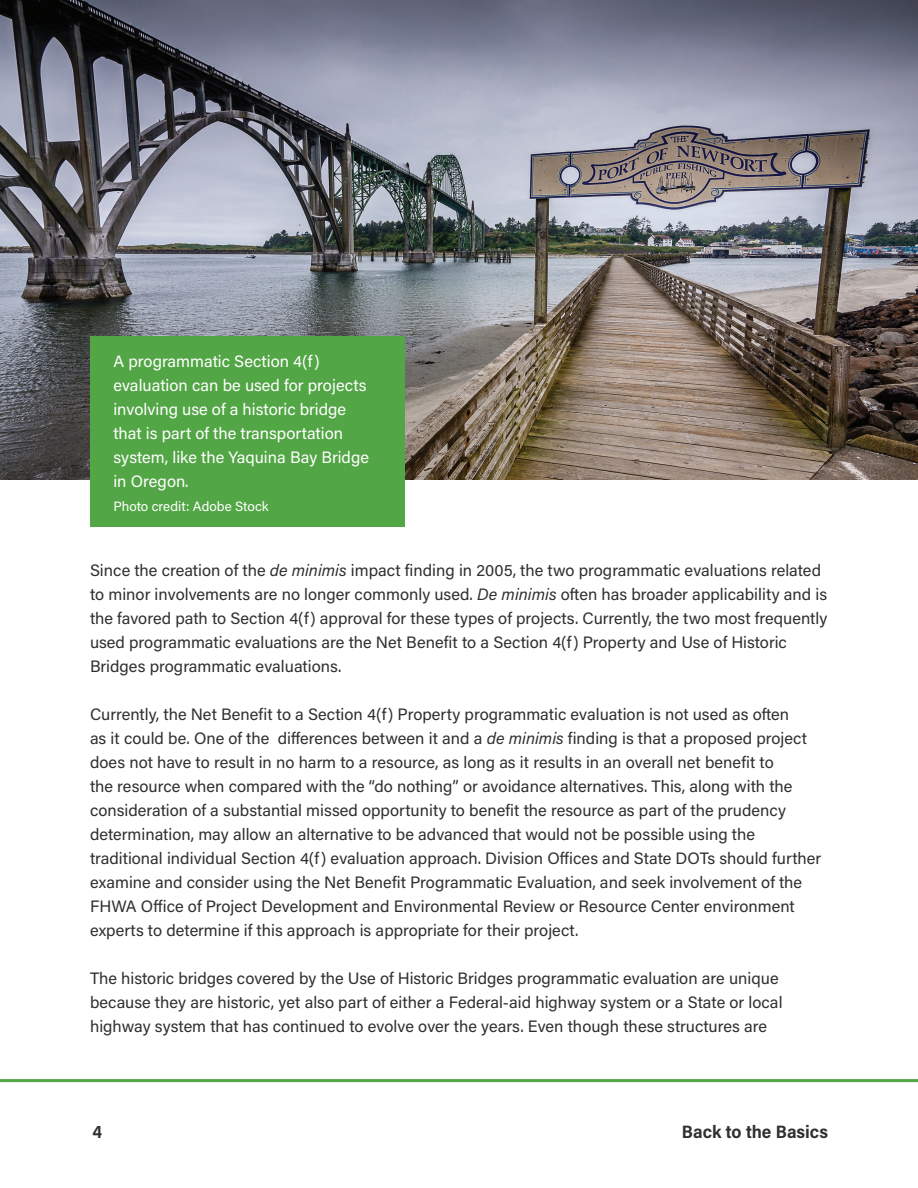
<style>
.page{position:relative;width:918px;height:1188px;background:#fff}
.page>*{position:absolute;margin:0;border:0;box-sizing:border-box;transform-origin:0 0}
.t1{font:18px "Acumin Variable Concept";letter-spacing:.025em;color:#312f30}
.t2{font:16.5px/24px "Acumin Variable Concept";letter-spacing:.02em;color:#312f30}
.t3{font:16.5px/24px "Acumin Variable Concept";letter-spacing:.02em;color:#fff}
.t4{font:13.5px "Acumin Variable Concept";letter-spacing:.02em;color:#fff}
</style>
<div class="page">
<hr style="left:0;top:1079px;width:918px;height:3px;background:#52a645">
<img style="left:0;top:0;width:918px;height:479px">
<div style="left:90px;top:336px;width:315px;height:190px;background:#52a645"></div>
<p class="t3" style="left:113px;top:349px;width:257px">A programmatic Section 4(f) evaluation can be used for projects involving use of a historic bridge that is part of the transportation system, like the Yaquina Bay Bridge in Oregon.</p>
<p class="t4" style="left:113px;top:497px;width:156px">Photo credit: Adobe Stock</p>
<p class="t2" style="left:90px;top:557px;width:739px">Since the creation of the de minimis impact finding in 2005, the two programmatic evaluations related to minor involvements are no longer commonly used. De minimis often has broader applicability and is the favored path to Section 4(f) approval for these types of projects. Currently, the two most frequently used programmatic evaluations are the Net Benefit to a Section 4(f) Property and Use of Historic Bridges programmatic evaluations.</p>
<p class="t2" style="left:90px;top:701px;width:732px">Currently, the Net Benefit to a Section 4(f) Property programmatic evaluation is not used as often<br>as it could be. One of the differences between it and a de minimis finding is that a proposed project does not have to result in no harm to a resource, as long as it results in an overall net benefit to<br>the resource when compared with the “do nothing” or avoidance alternatives. This, along with the consideration of a substantial missed opportunity to benefit the resource as part of the prudency determination, may allow an alternative to be advanced that would not be possible using the traditional individual Section 4(f) evaluation approach. Division Offices and State DOTs should further examine and consider using the Net Benefit Programmatic Evaluation, and seek involvement of the FHWA Office of Project Development and Environmental Review or Resource Center environment experts to determine if this approach is appropriate for their project.</p>
<p class="t2" style="left:90px;top:965px;width:694px">The historic bridges covered by the Use of Historic Bridges programmatic evaluation are unique because they are historic, yet also part of either a Federal-aid highway system or a State or local highway system that has continued to evolve over the years. Even though these structures are</p>
<p class="t1" style="left:92px;top:1119px;width:11px">4</p>
<p class="t1" style="left:682px;top:1119px;width:147px">Back to the Basics</p>
</div>
